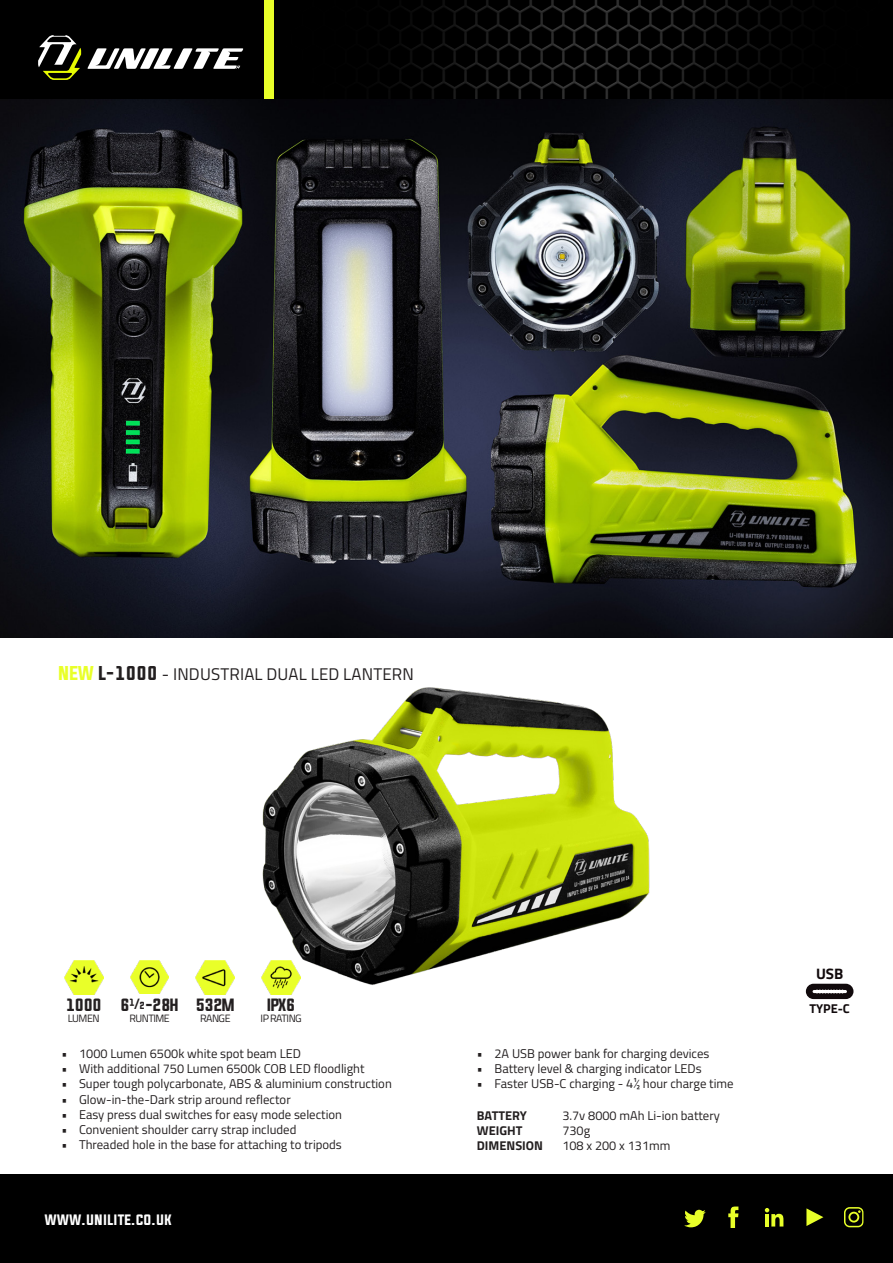
<style>
.page{position:relative;width:893px;height:1263px;background:#fff}
.page>*{position:absolute;margin:0;border:0;box-sizing:border-box;transform-origin:0 0}
.t1{font:16.95px "Titillium Web";letter-spacing:.01em;color:#231f20}
.t2{font:700 15.15px "Titillium Web";color:#110a0c}
.t3{font:15px "Evogria";letter-spacing:-.05em;color:#231f20}
.t4{font:13.5px "Evogria";color:#fff}
.t5{font:12.75px "Titillium Web";color:#231f20}
.t6{font:700 12.75px "Titillium Web";color:#231f20}
.t7{font:700 12.75px "Titillium Web";color:#110a0c}
.t8{font:10.65px "Titillium Web";letter-spacing:-.05em;color:#231f20}
.s1{font-family:"Evogria";color:#e9ff29}
.s2{font-family:"Evogria"}
.s3{font-size:12.45px}
</style>
<div class="page">
<img style="left:261px;top:687px;width:389px;height:298px">
<img style="left:0;top:99px;width:893px;height:538px">
<img style="left:64px;top:961px;width:39px;height:33px">
<img style="left:130px;top:960px;width:39px;height:34px">
<img style="left:196px;top:961px;width:39px;height:33px">
<img style="left:262px;top:961px;width:39px;height:33px">
<div style="left:0;top:1174px;width:893px;height:89px;background:#000"></div>
<svg style="left:806px;top:1208px;width:17px;height:18px"></svg>
<svg style="left:844px;top:1207px;width:20px;height:20px"></svg>
<svg style="left:684px;top:1210px;width:22px;height:17px"></svg>
<svg style="left:765px;top:1208px;width:18px;height:18px"></svg>
<svg style="left:728px;top:1206px;width:10px;height:22px"></svg>
<div style="left:0;top:0;width:893px;height:99px;background:#000"></div>
<svg style="left:87px;top:48px;width:156px;height:21px"></svg>
<svg style="left:38px;top:35px;width:43px;height:45px"></svg>
<img style="left:389px;top:0;width:407px;height:99px">
<div style="left:264px;top:0;width:10px;height:99px;background:#e9ff29"></div>
<svg style="left:806px;top:984px;width:47px;height:15px"></svg>
<h1 class="t1" style="left:58px;top:662px;width:357px"><span class="s1">NEW</span> <span class="s2">L-1000</span> - INDUSTRIAL DUAL LED LANTERN</h1>
<p class="t3" style="left:66px;top:994px;width:37px">1000</p>
<p class="t8" style="left:68px;top:1010px;width:33px">LUMEN</p>
<p class="t3" style="left:120px;top:994px;width:60px">6<span class="s3">½</span>-28H</p>
<p class="t8" style="left:129px;top:1010px;width:42px">RUNTIME</p>
<p class="t3" style="left:196px;top:994px;width:41px">532M</p>
<p class="t8" style="left:200px;top:1010px;width:32px">RANGE</p>
<p class="t3" style="left:267px;top:994px;width:30px">IPX6</p>
<p class="t8" style="left:261px;top:1010px;width:43px">IP RATING</p>
<p class="t5" style="left:61px;top:1044px;width:241px">• 1000 Lumen 6500k white spot beam LED</p>
<p class="t5" style="left:61px;top:1059px;width:305px">• With additional 750 Lumen 6500k COB LED floodlight</p>
<p class="t5" style="left:61px;top:1074px;width:332px">• Super tough polycarbonate, ABS &amp; aluminium construction</p>
<p class="t5" style="left:61px;top:1090px;width:231px">• Glow-in-the-Dark strip around reflector</p>
<p class="t5" style="left:61px;top:1105px;width:282px">• Easy press dual switches for easy mode selection</p>
<p class="t5" style="left:61px;top:1120px;width:237px">• Convenient shoulder carry strap included</p>
<p class="t5" style="left:61px;top:1135px;width:282px">• Threaded hole in the base for attaching to tripods</p>
<p class="t4" style="left:44px;top:1210px;width:129px">WWW.UNILITE.CO.UK</p>
<p class="t5" style="left:477px;top:1044px;width:234px">• 2A USB power bank for charging devices</p>
<p class="t5" style="left:477px;top:1059px;width:226px">• Battery level &amp; charging indicator LEDs</p>
<p class="t5" style="left:477px;top:1074px;width:258px">• Faster USB-C charging - 4½ hour charge time</p>
<p class="t6" style="left:477px;top:1106px;width:51px">BATTERY</p>
<p class="t5" style="left:562px;top:1106px;width:159px">3.7v 8000 mAh Li-ion battery</p>
<p class="t6" style="left:477px;top:1121px;width:47px">WEIGHT</p>
<p class="t5" style="left:562px;top:1121px;width:29px">730g</p>
<p class="t6" style="left:477px;top:1136px;width:68px">DIMENSION</p>
<p class="t5" style="left:562px;top:1137px;width:110px">108 x 200 x 131mm</p>
<p class="t2" style="left:816px;top:962px;width:29px">USB</p>
<p class="t7" style="left:809px;top:998px;width:42px">TYPE-C</p>
</div>
